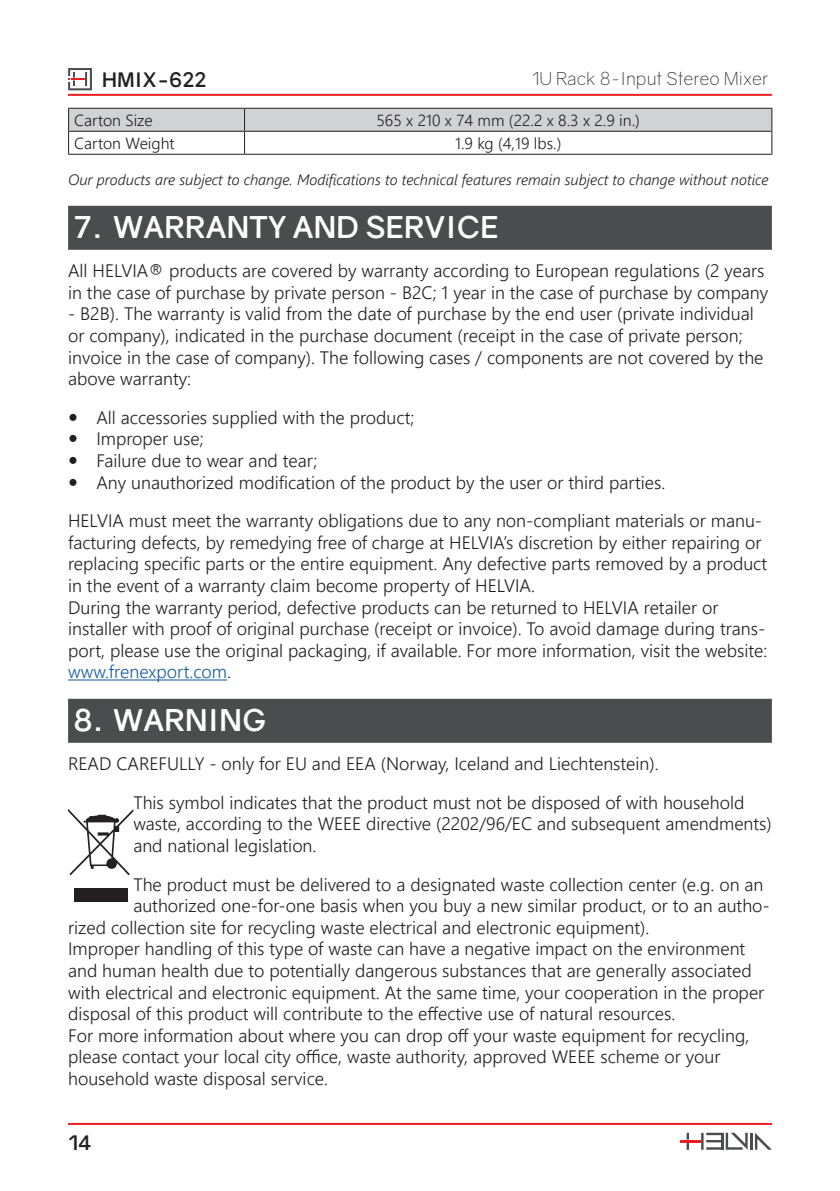
<style>
.page{position:relative;width:840px;height:1191px;background:#fff}
.page>*{position:absolute;margin:0;border:0;box-sizing:border-box;transform-origin:0 0}
.t1{font:700 30px "Gravity";letter-spacing:.01em;color:#fff}
.t2{font:700 20px "Gravity";color:#231f20}
.H_Eng_Basic_10{font:18px/21.6px "Webly Sleek UI Semilight";color:#231f20}
.H_Eng_Basic___3mm_Space_After{font:18px/21.6px "Webly Sleek UI Semilight";color:#231f20}
.t3{font:300 18px "Gravity";color:#231f20}
.H_Eng_Basic_8{font:16px "Webly Sleek UI Semilight";color:#231f20}
.H_Eng_Basic_8-2{font:italic 15px "Webly Sleek UI Semilight";color:#231f20}
.s1{color:#175d9e}
</style>
<div class="page">
<svg style="left:68px;top:68px;width:24px;height:22px"></svg>
<hr style="left:749px;top:1132px;width:3px;height:17px;background:#4b4c4d">
<svg style="left:754px;top:1133px;width:17px;height:16px"></svg>
<svg style="left:680px;top:1132px;width:67px;height:17px"></svg>
<hr style="left:68px;top:94px;width:703px;height:2px;background:#ee1d23">
<hr style="left:68px;top:1123px;width:703px;height:2px;background:#ee1d23">
<div style="left:68px;top:206px;width:703px;height:44px;background:#4b4c4d"></div>
<hr style="left:68px;top:679px;width:159px;height:1px;background:#175d9e">
<div style="left:68px;top:699px;width:703px;height:44px;background:#4b4c4d"></div>
<svg style="left:68px;top:108px;width:704px;height:46px"></svg>
<hr style="left:68px;top:154px;width:176px;height:1px;background:#231f20">
<hr style="left:244px;top:154px;width:528px;height:1px;background:#231f20">
<div style="left:74px;top:888px;width:53px;height:14px;background:#231f20"></div>
<svg style="left:68px;top:809px;width:65px;height:66px"></svg>
<p class="t2" style="left:102px;top:67px;width:106px">HMIX-622</p>
<p class="t3" style="left:532px;top:68px;width:237px">1U Rack 8-Input Stereo Mixer</p>
<p class="H_Eng_Basic_8" style="left:74px;top:108px;width:80px">Carton Size</p>
<p class="H_Eng_Basic_8" style="left:376px;top:108px;width:265px">565 x 210 x 74 mm (22.2 x 8.3 x 2.9 in.)</p>
<p class="H_Eng_Basic_8" style="left:74px;top:131px;width:102px">Carton Weight</p>
<p class="H_Eng_Basic_8" style="left:454px;top:131px;width:108px">1.9 kg (4,19 lbs.)</p>
<p class="H_Eng_Basic_8-2" style="left:68px;top:170px;width:701px">Our products are subject to change. Modifications to technical features remain subject to change without notice</p>
<p class="t1" style="left:74px;top:209px;width:425px">7. WARRANTY AND SERVICE</p>
<p class="H_Eng_Basic___3mm_Space_After" style="left:68px;top:259px;width:701px">All HELVIA® products are covered by warranty according to European regulations (2 years in the case of purchase by private person - B2C; 1 year in the case of purchase by company</p>
<p class="H_Eng_Basic___3mm_Space_After" style="left:68px;top:302px;width:696px">- B2B). The warranty is valid from the date of purchase by the end user (private individual or company), indicated in the purchase document (receipt in the case of private person; invoice in the case of company). The following cases / components are not covered by the above warranty:</p>
<p class="H_Eng_Basic_10" style="left:96px;top:406px;width:319px">All accessories supplied with the product;</p>
<p class="H_Eng_Basic_10" style="left:96px;top:427px;width:109px">Improper use;</p>
<p class="H_Eng_Basic_10" style="left:96px;top:449px;width:222px">Failure due to wear and tear;</p>
<p class="H_Eng_Basic_10" style="left:96px;top:470px;width:570px">Any unauthorized modification of the product by the user or third parties.</p>
<p class="H_Eng_Basic_10" style="left:68px;top:509px;width:700px">HELVIA must meet the warranty obligations due to any non-compliant materials or manu&shy;facturing defects, by remedying free of charge at HELVIA’s discretion by either repairing or replacing specific parts or the entire equipment. Any defective parts removed by a product in the event of a warranty claim become property of HELVIA.</p>
<p class="H_Eng_Basic_10" style="left:68px;top:595px;width:700px">During the warranty period, defective products can be returned to HELVIA retailer or installer with proof of original purchase (receipt or invoice). To avoid damage during trans&shy;port, please use the original packaging, if available. For more information, visit the website: <span class="s1">www.frenexport.com</span>.</p>
<p class="t1" style="left:74px;top:702px;width:194px">8. WARNING</p>
<p class="H_Eng_Basic___3mm_Space_After" style="left:68px;top:752px;width:591px">READ CAREFULLY - only for EU and EEA (Norway, Iceland and Liechtenstein).</p>
<p class="H_Eng_Basic___3mm_Space_After" style="left:133px;top:790px;width:639px">This symbol indicates that the product must not be disposed of with household waste, according to the WEEE directive (2202/96/EC and subsequent amendments) and national legislation.</p>
<p class="H_Eng_Basic_10" style="left:133px;top:872px;width:631px">The product must be delivered to a designated waste collection center (e.g. on an</p>
<p class="H_Eng_Basic_10" style="left:133px;top:894px;width:637px">authorized one-for-one basis when you buy a new similar product, or to an autho-</p>
<p class="H_Eng_Basic_10" style="left:68px;top:915px;width:582px">rized collection site for recycling waste electrical and electronic equipment).</p>
<p class="H_Eng_Basic_10" style="left:68px;top:937px;width:697px">Improper handling of this type of waste can have a negative impact on the environment and human health due to potentially dangerous substances that are generally associated with electrical and electronic equipment. At the same time, your cooperation in the proper disposal of this product will contribute to the effective use of natural resources.</p>
<p class="H_Eng_Basic_10" style="left:68px;top:1023px;width:682px">For more information about where you can drop off your waste equipment for recycling, please contact your local city office, waste authority, approved WEEE scheme or your household waste disposal service.</p>
<p class="t2" style="left:68px;top:1130px;width:25px">14</p>
</div>
